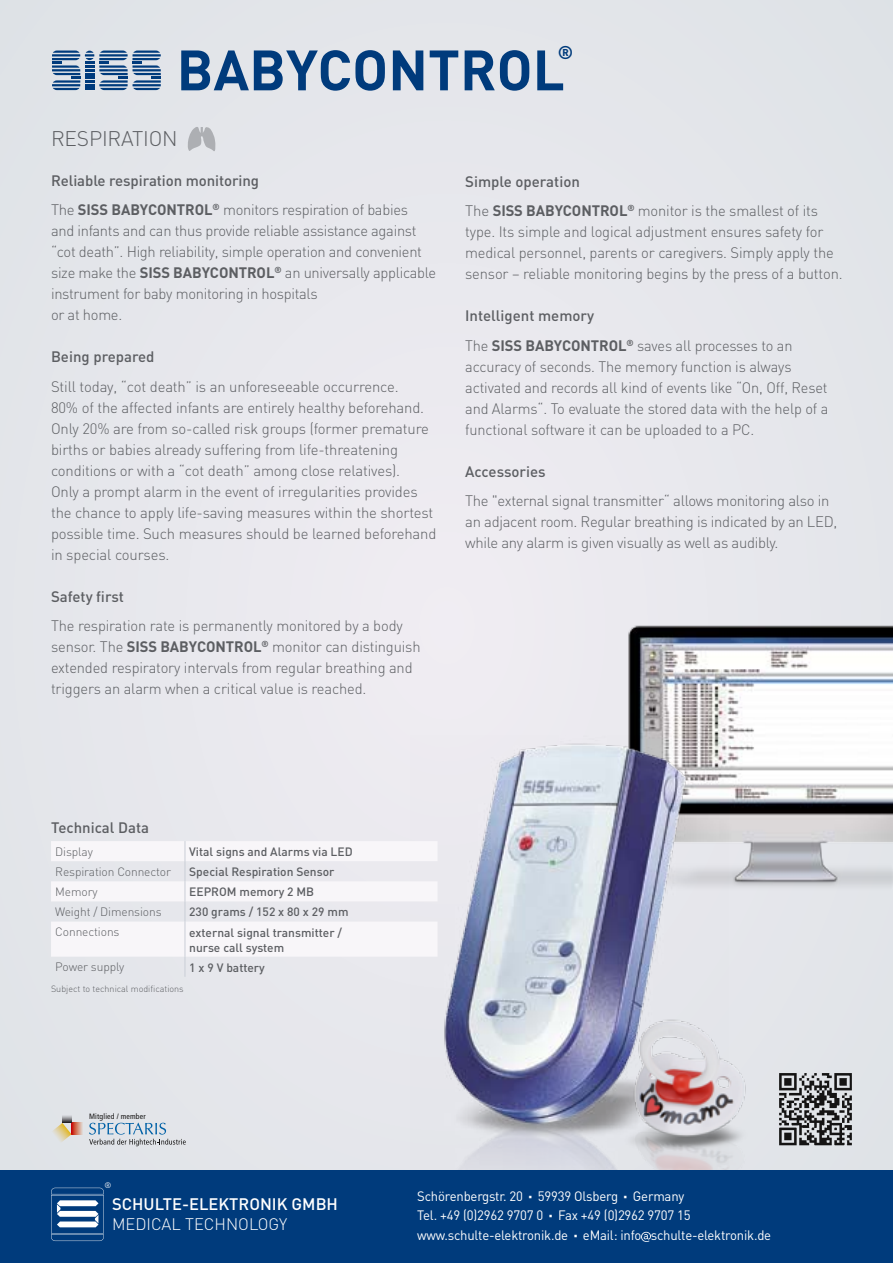
<style>
.page{position:relative;width:893px;height:1263px;background:#e6e7ec}
.page>*{position:absolute;margin:0;border:0;box-sizing:border-box;transform-origin:0 0}
.t1{font:700 55.95px "DIN";color:#003b7c}
.t2{font:300 21px "DIN";color:#5c5e62}
.t3{font:700 18.3px "DIN";color:#003b7c}
.t4{font:500 16.5px "DIN";color:#fff}
.t5{font:300 16.5px "DIN";letter-spacing:-.01em;color:#fff}
.t6{font:300 15px/21px "DIN";letter-spacing:-.01em;color:#5c5e62}
.t7{font:500 15px "DIN";color:#5c5e62}
.t8{font:13.5px/19.5px "DIN";letter-spacing:-.015em;color:#fff}
.t9{font:500 12px/15px "DIN";color:#5c5e62}
.t10{font:300 12px "DIN";letter-spacing:-.01em;color:#5c5e62}
.t11{font:300 9px "DIN";color:#5c5e62}
.t12{font:7.95px "DIN";color:#fff}
.t13{font:condensed 7.65px "Frutiger";letter-spacing:.02em;color:#181716}
.s1{font-weight:500}
.s2{font-weight:700}
.s3{font-weight:900}
</style>
<div class="page">
<img style="left:628px;top:625px;width:265px;height:262px">
<svg style="left:52px;top:51px;width:109px;height:39px"></svg>
<div style="left:51px;top:1110px;width:135px;height:36px;background:#e2e5e9"></div>
<svg style="left:52px;top:1115px;width:31px;height:27px"></svg>
<svg style="left:89px;top:1123px;width:97px;height:23px"></svg>
<img style="left:779px;top:1073px;width:73px;height:73px">
<img style="left:444px;top:736px;width:284px;height:434px">
<img style="left:616px;top:999px;width:130px;height:171px">
<div style="left:0;top:1170px;width:893px;height:93px;background:#003b7c"></div>
<svg style="left:51px;top:1188px;width:53px;height:53px"></svg>
<svg style="left:641px;top:1232px;width:10px;height:10px"></svg>
<svg style="left:51px;top:841px;width:387px;height:136px"></svg>
<svg style="left:187px;top:127px;width:29px;height:24px"></svg>
<p class="t3" style="left:558px;top:40px;width:17px">®</p>
<h1 class="t1" style="left:177px;top:34px;width:390px">BABYCONTROL</h1>
<h2 class="t2" style="left:51px;top:125px;width:128px">respiration</h2>
<p class="t6" style="left:51px;top:165px;width:358px;line-height:29.5px"><span class="s1">Reliable respiration monitoring<br></span>The <span class="s2">SISS BABYCONTROL</span><sup>®</sup> monitors respiration of babies</p>
<p class="t6" style="left:51px;top:220px;width:387px">and infants and can thus provide reliable assistance against “cot death”. H igh reliability, simple operation and convenient size make the <span class="s2">SISS BABYCONTROL</span><sup>®</sup> an universally applicable instrument for baby monitoring in hospitals<br>or at home.</p>
<p class="t7" style="left:51px;top:347px;width:105px">Being prepared</p>
<p class="t6" style="left:51px;top:375px;width:387px">Still today, “cot death” is an unforeseeable occurrence.<br>80% of the affected infants are entirely healthy beforehand.<br>O nly 20% are from so-called risk groups (former premature births or babies already suffering from life-threatening conditions or with a “cot death” among close relatives).<br>O nly a prompt alarm in the event of irregularities provides the chance to apply life-saving measures within the shortest possible time. Such measures should be learned beforehand in special courses.</p>
<p class="t7" style="left:51px;top:587px;width:74px">Safety first</p>
<p class="t6" style="left:51px;top:615px;width:371px">The respiration rate is permanently monitored by a body sensor. The <span class="s2">SISS BABYCONTROL</span><sup>®</sup> monitor can distinguish extended respiratory intervals from regular breathing and triggers an alarm when a critical value is reached.</p>
<p class="t6" style="left:465px;top:166px;width:354px;line-height:29.5px"><span class="s1">Simple operation<br></span>The <span class="s2">SISS BABYCONTROL</span><sup>®</sup> monitor is the smallest of its</p>
<p class="t6" style="left:465px;top:221px;width:379px">type. Its simple and logical adjustment ensures safety for medical personnel, parents or caregivers. Simply apply the sensor – reliable monitoring begins by the press of a button.</p>
<p class="t6" style="left:465px;top:301px;width:329px;line-height:29.5px"><span class="s1">I ntelligent memory<br></span>The <span class="s2">SISS BABYCONTROL</span><sup>®</sup> saves all processes to an</p>
<p class="t6" style="left:465px;top:356px;width:365px">accuracy of seconds. The memory function is always activated and records all kind of events like “O n, Off, Reset and Alarms“. To evaluate the stored data with the help of a functional software it can be uploaded to a PC .</p>
<p class="t7" style="left:465px;top:462px;width:82px">Accessories</p>
<p class="t6" style="left:465px;top:490px;width:374px">The "external signal transmitter“ allows monitoring also in an adjacent room. Regular breathing is indicated by an LED, while any alarm is given visually as well as audibly.</p>
<p class="t7" style="left:51px;top:817px;width:99px">Technical Data</p>
<p class="t10" style="left:55px;top:844px;width:39px">Display</p>
<p class="t9" style="left:189px;top:844px;width:165px">Vital signs and Alarms via LED</p>
<p class="t10" style="left:55px;top:864px;width:117px">Respiration Connector</p>
<p class="t9" style="left:189px;top:864px;width:147px">Special Respiration Sensor</p>
<p class="t10" style="left:55px;top:884px;width:44px">Memory</p>
<p class="t9" style="left:189px;top:884px;width:31px">EEPROM</p>
<p class="t9" style="left:239px;top:884px;width:66px">memory 2 MB</p>
<p class="t10" style="left:55px;top:904px;width:108px">Weight / Dimensions</p>
<p class="t9" style="left:189px;top:904px;width:161px">230 grams / 152 x 80 x 29 mm</p>
<p class="t10" style="left:55px;top:925px;width:66px">Connections</p>
<p class="t9" style="left:189px;top:924px;width:154px">external signal transmitter / nurse call system</p>
<p class="t10" style="left:55px;top:960px;width:71px">Power supply</p>
<p class="t9" style="left:189px;top:959px;width:77px">1 x 9 V battery</p>
<p class="t11" style="left:51px;top:983px;width:134px">Subject to technical modifications</p>
<p class="t13" style="left:89px;top:1112px;width:58px">Mitglied / member</p>
<p class="t12" style="left:104px;top:1180px;width:8px">®</p>
<p class="t4" style="left:112px;top:1194px;width:227px">SCHULTE-Elektronik GmbH</p>
<p class="t5" style="left:112px;top:1214px;width:177px">Medical technology</p>
<p class="t8" style="left:417px;top:1186px;width:355px">Schörenbergstr. 20 <span class="s3">·</span> 59939 Olsberg <span class="s3">·</span> Germany<br>Tel. +49 (0)2962 9707 0 <span class="s3">·</span> Fax +49 (0)2962 9707 15 www.schulte-elektronik.de <span class="s3">·</span> eMail: info schulte-elektronik.de</p>
</div>
